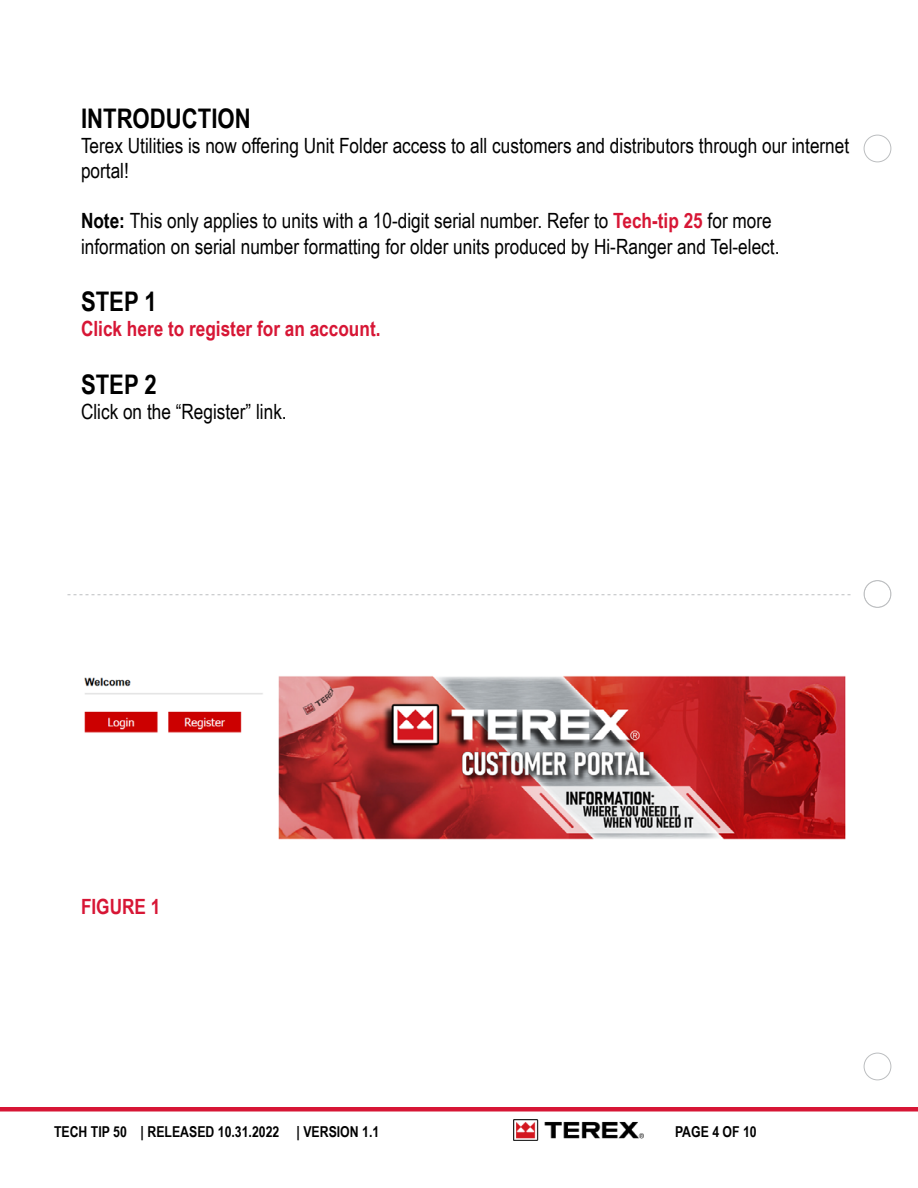
<style>
.page{position:relative;width:918px;height:1188px;background:#fff}
.page>*{position:absolute;margin:0;border:0;box-sizing:border-box;transform-origin:0 0}
.t1{font:700 27px "Arial Narrow";color:#000}
.t2{font:21px/25.2px "Arial Narrow";color:#000}
.t3{font:700 21px "Arial Narrow";color:#d71635}
.t4{font:700 15px "Arial Narrow";color:#000}
.s1{font-weight:700}
.s2{font-weight:700;color:#d71635}
</style>
<div class="page">
<svg style="left:68px;top:594px;width:782px;height:1px"></svg>
<img style="left:84px;top:676px;width:762px;height:164px">
<div style="left:864px;top:1053px;width:27px;height:27px;border:1px solid #bcbec0;border-radius:50%"></div>
<div style="left:864px;top:581px;width:27px;height:26px;border:1px solid #bcbec0;border-radius:50%"></div>
<div style="left:864px;top:580px;width:27px;height:28px;border:1px solid #bcbec0;border-radius:50%"></div>
<div style="left:864px;top:135px;width:27px;height:27px;border:1px solid #bcbec0;border-radius:50%"></div>
<div style="left:0;top:1107px;width:918px;height:5px;background:#d71635"></div>
<img style="left:513px;top:1119px;width:130px;height:22px">
<p class="t1" style="left:81px;top:98px;width:171px">INTRODUCTION</p>
<p class="t2" style="left:81px;top:132px;width:770px">Terex Utilities is now offering Unit Folder access to all customers and distributors through our internet portal!</p>
<p class="t2" style="left:81px;top:208px;width:700px"><span class="s1">Note:</span> This only applies to units with a 10-digit serial number. Refer to <span class="s2">Tech-tip 25</span> for more information on serial number formatting for older units produced by Hi-Ranger and Tel-elect.</p>
<p class="t1" style="left:81px;top:281px;width:77px">STEP 1</p>
<p class="t3" style="left:81px;top:313px;width:301px">Click here to register for an account.</p>
<p class="t1" style="left:81px;top:364px;width:77px">STEP 2</p>
<p class="t2" style="left:81px;top:398px;width:207px">Click on the “Register” link.</p>
<p class="t3" style="left:81px;top:891px;width:81px">FIGURE 1</p>
<p class="t4" style="left:54px;top:1121px;width:327px">TECH TIP 50 | RELEASED 10.31.2022 | VERSION 1.1</p>
<p class="t4" style="left:675px;top:1121px;width:83px">PAGE 4 OF 10</p>
</div>
